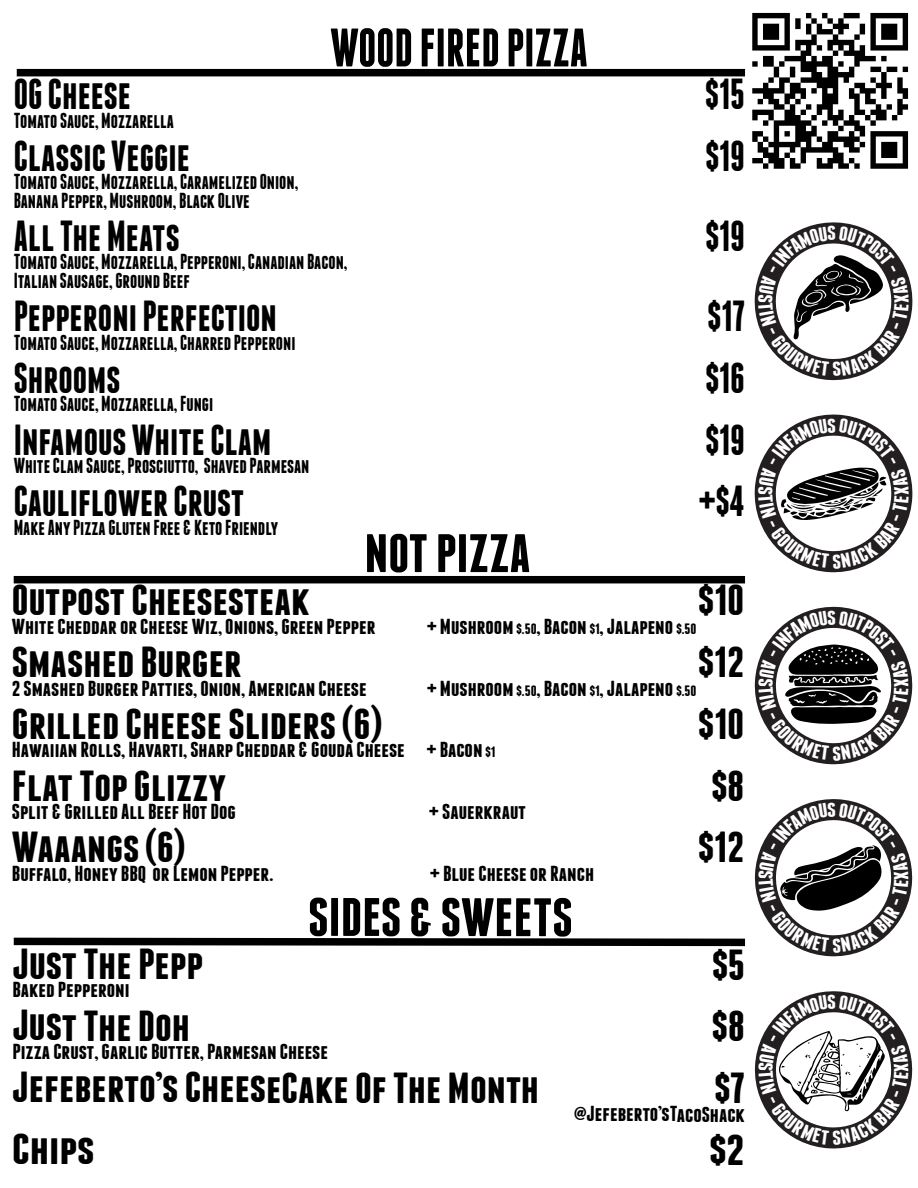
<style>
.page{position:relative;width:918px;height:1188px;background:#fff}
.page>*{position:absolute;margin:0;border:0;box-sizing:border-box;transform-origin:0 0}
.t1{font:700 54.15px "Franchise";color:#000;scale:1.08 1}
.t2{font:700 54.15px "Franchise";color:#000;scale:.93 1}
.t3{font:700 43.35px "Franchise";color:#000;scale:1.08 1}
.t4{font:700 43.35px "Franchise";color:#000;scale:.93 1}
.t5{font:700 43.35px "Franchise";color:#000;scale:1.15 1}
.t6{font:700 21.6px "Franchise";color:#000;scale:1.08 1}
.t7{font:700 21.6px/18.5px "Franchise";color:#000;scale:.93 1}
.s1{font-size:15px}
</style>
<div class="page">
<div style="left:17px;top:69px;width:728px;height:7px;background:#000"></div>
<div style="left:14px;top:576px;width:731px;height:7px;background:#000"></div>
<img style="left:752px;top:13px;width:157px;height:156px">
<svg style="left:754px;top:222px;width:159px;height:159px"></svg>
<svg style="left:754px;top:606px;width:159px;height:159px"></svg>
<svg style="left:754px;top:414px;width:159px;height:159px"></svg>
<svg style="left:13px;top:799px;width:900px;height:158px"></svg>
<svg style="left:754px;top:991px;width:159px;height:158px"></svg>
<h1 class="t2" style="left:330px;top:22px;width:278px">WOOD FIRED PIZZA</h1>
<h2 class="t4" style="left:14px;top:74px;width:128px">OG Cheese</h2>
<h2 class="t4" style="left:706px;top:74px;width:44px">$15</h2>
<p class="t7" style="left:14px;top:111px;width:174px">Tomato Sauce, Mozzarella</p>
<h2 class="t4" style="left:14px;top:135px;width:191px">Classic Veggie</h2>
<h2 class="t4" style="left:706px;top:135px;width:44px">$19</h2>
<p class="t7" style="left:14px;top:172px;width:307px">Tomato Sauce, Mozzarella, Caramelized Onion,<br>Banana Pepper, Mushroom, Black Olive</p>
<h2 class="t4" style="left:14px;top:216px;width:180px">All The Meats</h2>
<h2 class="t4" style="left:706px;top:216px;width:44px">$19</h2>
<p class="t7" style="left:14px;top:253px;width:360px">Tomato Sauce, Mozzarella, Pepperoni, Canadian Bacon,<br>Italian Sausage, Ground Beef</p>
<h2 class="t4" style="left:14px;top:296px;width:285px">Pepperoni Perfection</h2>
<h2 class="t4" style="left:708px;top:296px;width:42px">$17</h2>
<p class="t7" style="left:14px;top:333px;width:305px">Tomato Sauce, Mozzarella, Charred Pepperoni</p>
<h2 class="t4" style="left:14px;top:357px;width:116px">Shrooms</h2>
<h2 class="t4" style="left:706px;top:357px;width:44px">$16</h2>
<p class="t7" style="left:14px;top:394px;width:216px">Tomato Sauce, Mozzarella, Fungi</p>
<h2 class="t4" style="left:14px;top:419px;width:279px">Infamous White Clam</h2>
<h2 class="t4" style="left:706px;top:419px;width:44px">$19</h2>
<p class="t7" style="left:14px;top:456px;width:320px">White Clam Sauce, Prosciutto, Shaved Parmesan</p>
<h2 class="t4" style="left:14px;top:481px;width:249px">Cauliflower Crust</h2>
<h2 class="t4" style="left:699px;top:481px;width:51px">+$4</h2>
<p class="t7" style="left:14px;top:518px;width:286px">Make Any Pizza Gluten Free &amp; Keto Friendly</p>
<h1 class="t1" style="left:364px;top:528px;width:155px">NOT PIZZA</h1>
<h2 class="t3" style="left:12px;top:580px;width:277px">Outpost Cheesesteak</h2>
<h2 class="t3" style="left:699px;top:580px;width:44px">$10</h2>
<p class="t6" style="left:12px;top:616px;width:338px">White Cheddar or Cheese Wiz, Onions, Green Pepper</p>
<p class="t6" style="left:427px;top:616px;width:251px">+ Mushroom <span class="s1">$.50</span>, Bacon <span class="s1">$1</span>, Jalapeno <span class="s1">$.50</span></p>
<h2 class="t3" style="left:12px;top:642px;width:214px">Smashed Burger</h2>
<h2 class="t3" style="left:699px;top:642px;width:44px">$12</h2>
<p class="t6" style="left:12px;top:678px;width:330px">2 Smashed Burger Patties, Onion, American Cheese</p>
<p class="t6" style="left:427px;top:678px;width:251px">+ Mushroom <span class="s1">$.50</span>, Bacon <span class="s1">$1</span>, Jalapeno <span class="s1">$.50</span></p>
<h2 class="t3" style="left:12px;top:703px;width:344px">Grilled Cheese Sliders (6)</h2>
<h2 class="t3" style="left:699px;top:703px;width:44px">$10</h2>
<p class="t6" style="left:12px;top:740px;width:449px">Hawaiian Rolls, Havarti, Sharp Cheddar &amp; Gouda Cheese + Bacon <span class="s1">$1</span></p>
<h2 class="t3" style="left:12px;top:765px;width:200px">Flat Top Glizzy</h2>
<h2 class="t3" style="left:712px;top:765px;width:32px">$8</h2>
<p class="t6" style="left:12px;top:801px;width:209px">Split &amp; Grilled All Beef Hot Dog</p>
<p class="t6" style="left:429px;top:801px;width:91px">+ Sauerkraut</p>
<h2 class="t3" style="left:12px;top:827px;width:162px">Waaangs (6)</h2>
<h2 class="t3" style="left:699px;top:827px;width:44px">$12</h2>
<p class="t6" style="left:12px;top:863px;width:244px">Buffalo, Honey BBQ or Lemon Pepper.</p>
<p class="t6" style="left:430px;top:863px;width:154px">+ Blue Cheese or Ranch</p>
<h1 class="t1" style="left:308px;top:892px;width:247px">SIDES &amp; SWEETS</h1>
<h2 class="t3" style="left:13px;top:943px;width:178px">Just The Pepp</h2>
<h2 class="t3" style="left:712px;top:944px;width:32px">$5</h2>
<p class="t6" style="left:12px;top:980px;width:110px">Baked Pepperoni</p>
<h2 class="t3" style="left:12px;top:1005px;width:166px">Just The Doh</h2>
<h2 class="t3" style="left:712px;top:1006px;width:32px">$8</h2>
<p class="t6" style="left:12px;top:1041px;width:294px">Pizza Crust, Garlic Butter, Parmesan Cheese</p>
<h2 class="t3" style="left:12px;top:1067px;width:489px">Jefeberto’s CheeseCake Of The Month</h2>
<h2 class="t3" style="left:715px;top:1068px;width:30px">$7</h2>
<p class="t6" style="left:574px;top:1104px;width:160px">@Jefeberto’sTacoShack</p>
<h2 class="t5" style="left:12px;top:1129px;width:73px">Chips</h2>
<h2 class="t5" style="left:710px;top:1129px;width:32px">$2</h2>
</div>
